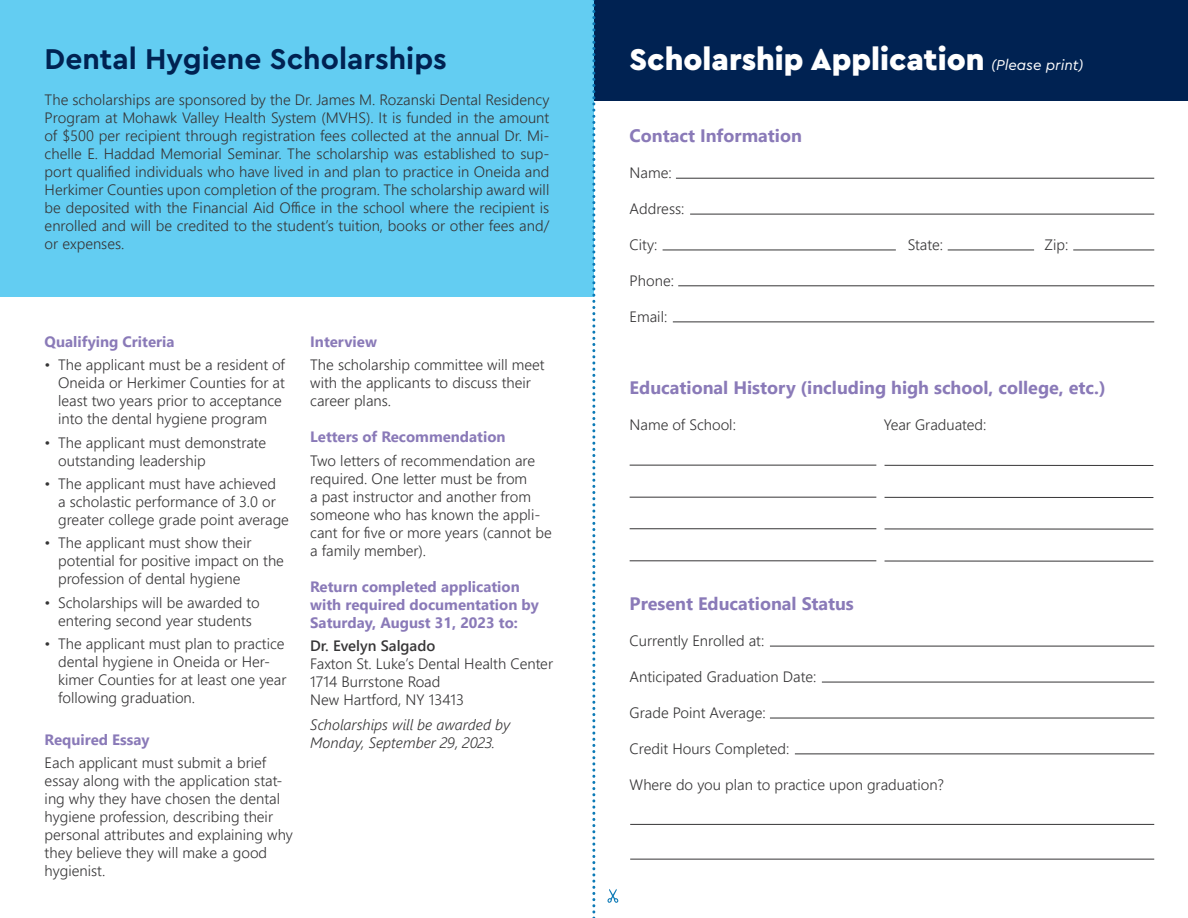
<style>
.page{position:relative;width:1188px;height:918px;background:#fff}
.page>*{position:absolute;margin:0;border:0;box-sizing:border-box;transform-origin:0 0}
.t1{font:900 31.5px "Cera Pro";color:#fff}
.t2{font:700 30px "Cera Pro";color:#002252}
.t3{font:700 18px "Segoe UI";color:#8a7ab8}
.t4{font:300 15px/18px "Segoe UI";color:#363536}
.t5{font:700 15px/18px "Segoe UI";color:#8a7ab8}
.t6{font:italic 300 15px/18px "Segoe UI";color:#363536}
.s1{font-weight:600}
.s2{font-weight:400;font-style:italic;font-size:15px}
</style>
<div class="page">
<div style="left:594px;top:0;width:594px;height:100px;background:#002252"></div>
<div style="left:0;top:0;width:594px;height:297px;background:#63cdf2"></div>
<hr style="left:676px;top:178px;width:478px;height:1px;background:#363536">
<hr style="left:630px;top:824px;width:524px;height:1px;background:#363536">
<hr style="left:630px;top:465px;width:246px;height:1px;background:#363536">
<hr style="left:885px;top:465px;width:268px;height:1px;background:#363536">
<hr style="left:630px;top:497px;width:246px;height:1px;background:#363536">
<hr style="left:885px;top:497px;width:268px;height:1px;background:#363536">
<hr style="left:630px;top:529px;width:246px;height:1px;background:#363536">
<hr style="left:885px;top:529px;width:268px;height:1px;background:#363536">
<hr style="left:630px;top:561px;width:246px;height:1px;background:#363536">
<hr style="left:885px;top:561px;width:268px;height:1px;background:#363536">
<hr style="left:690px;top:214px;width:464px;height:1px;background:#363536">
<hr style="left:630px;top:859px;width:524px;height:1px;background:#363536">
<hr style="left:678px;top:286px;width:476px;height:1px;background:#363536">
<hr style="left:770px;top:646px;width:384px;height:1px;background:#363536">
<hr style="left:822px;top:682px;width:332px;height:1px;background:#363536">
<hr style="left:770px;top:718px;width:384px;height:1px;background:#363536">
<hr style="left:795px;top:754px;width:359px;height:1px;background:#363536">
<hr style="left:673px;top:322px;width:481px;height:1px;background:#363536">
<hr style="left:663px;top:250px;width:233px;height:1px;background:#363536">
<hr style="left:948px;top:250px;width:86px;height:1px;background:#363536">
<hr style="left:1073px;top:250px;width:81px;height:1px;background:#363536">
<svg style="left:592px;top:0;width:3px;height:918px"></svg>
<svg style="left:607px;top:889px;width:12px;height:14px"></svg>
<p class="t2" style="left:45px;top:39px;width:404px">Dental Hygiene Scholarships</p>
<p class="t4" style="left:45px;top:89px;width:506px;text-align:justify">The scholarships are sponsored by the Dr. James M. Rozanski Dental Residency Program at Mohawk Valley Health System (MVHS). It is funded in the amount of $500 per recipient through registration fees collected at the annual Dr. Mi&shy;chelle E. Haddad Memorial Seminar. The scholarship was established to sup&shy;port qualified individuals who have lived in and plan to practice in Oneida and Herkimer Counties upon completion of the program. The scholarship award will be deposited with the Financial Aid Office in the school where the recipient is enrolled and will be credited to the student’s tuition, books or other fees and/ or expenses.</p>
<p class="t5" style="left:45px;top:331px;width:131px">Qualifying Criteria</p>
<p class="t4" style="left:58px;top:354px;width:228px;text-indent:-14px">• The applicant must be a resident of Oneida or Herkimer Counties for at least two years prior to acceptance into the dental hygiene program</p>
<p class="t4" style="left:58px;top:432px;width:210px;text-indent:-14px">• The applicant must demonstrate outstanding leadership</p>
<p class="t4" style="left:58px;top:473px;width:232px;text-indent:-14px">• The applicant must have achieved<br>a scholastic performance of 3.0 or greater college grade point average</p>
<p class="t4" style="left:58px;top:533px;width:227px;text-indent:-14px">• The applicant must show their potential for positive impact on the profession of dental hygiene</p>
<p class="t4" style="left:45px;top:592px;width:217px;text-align:center">• Scholarships will be awarded to entering second year students</p>
<p class="t4" style="left:58px;top:633px;width:230px;text-indent:-14px">• The applicant must plan to practice dental hygiene in Oneida or Her&shy;kimer Counties for at least one year following graduation.</p>
<p class="t5" style="left:45px;top:729px;width:106px">Required Essay</p>
<p class="t4" style="left:45px;top:752px;width:250px">Each applicant must submit a brief essay along with the application stat&shy;ing why they have chosen the dental hygiene profession, describing their personal attributes and explaining why they believe they will make a good hygienist.</p>
<p class="t5" style="left:310px;top:331px;width:68px">Interview</p>
<p class="t4" style="left:310px;top:354px;width:236px">The scholarship committee will meet with the applicants to discuss their career plans.</p>
<p class="t5" style="left:310px;top:427px;width:197px">Letters of Recommendation</p>
<p class="t4" style="left:310px;top:450px;width:243px">Two letters of recommendation are required. One letter must be from<br>a past instructor and another from someone who has known the appli&shy;cant for five or more years (cannot be a family member).</p>
<p class="t5" style="left:310px;top:576px;width:230px">Return completed application with required documentation by<br>Saturday, August 31, 2023 to:</p>
<p class="t4" style="left:310px;top:635px;width:244px"><span class="s1">Dr. Evelyn Salgado<br></span>Faxton St. Luke’s Dental Health Center<br>1714 Burrstone Road<br>New Hartford, NY 13413</p>
<p class="t6" style="left:310px;top:713px;width:201px">Scholarships will be awarded by<br>Monday, September 29, 2023.</p>
<p class="t1" style="left:630px;top:39px;width:455px">Scholarship Application <span class="s2">(Please print)</span></p>
<p class="t3" style="left:630px;top:119px;width:174px">Contact Information</p>
<p class="t4" style="left:630px;top:162px;width:44px">Name:</p>
<p class="t4" style="left:630px;top:198px;width:56px">Address:</p>
<p class="t4" style="left:630px;top:234px;width:29px">City:</p>
<p class="t4" style="left:908px;top:234px;width:37px">State:</p>
<p class="t4" style="left:1045px;top:234px;width:25px">Zip:</p>
<p class="t4" style="left:630px;top:270px;width:46px">Phone:</p>
<p class="t4" style="left:630px;top:306px;width:39px">Email:</p>
<p class="t3" style="left:630px;top:371px;width:478px">Educational History (including high school, college, etc.)</p>
<p class="t4" style="left:630px;top:414px;width:108px">Name of School:</p>
<p class="t4" style="left:884px;top:414px;width:104px">Year Graduated:</p>
<p class="t3" style="left:630px;top:587px;width:226px">Present Educational Status</p>
<p class="t4" style="left:630px;top:630px;width:136px">Currently Enrolled at:</p>
<p class="t4" style="left:630px;top:666px;width:188px">Anticipated Graduation Date:</p>
<p class="t4" style="left:630px;top:702px;width:138px">Grade Point Average:</p>
<p class="t4" style="left:630px;top:738px;width:161px">Credit Hours Completed:</p>
<p class="t4" style="left:630px;top:774px;width:316px">Where do you plan to practice upon graduation?</p>
</div>
